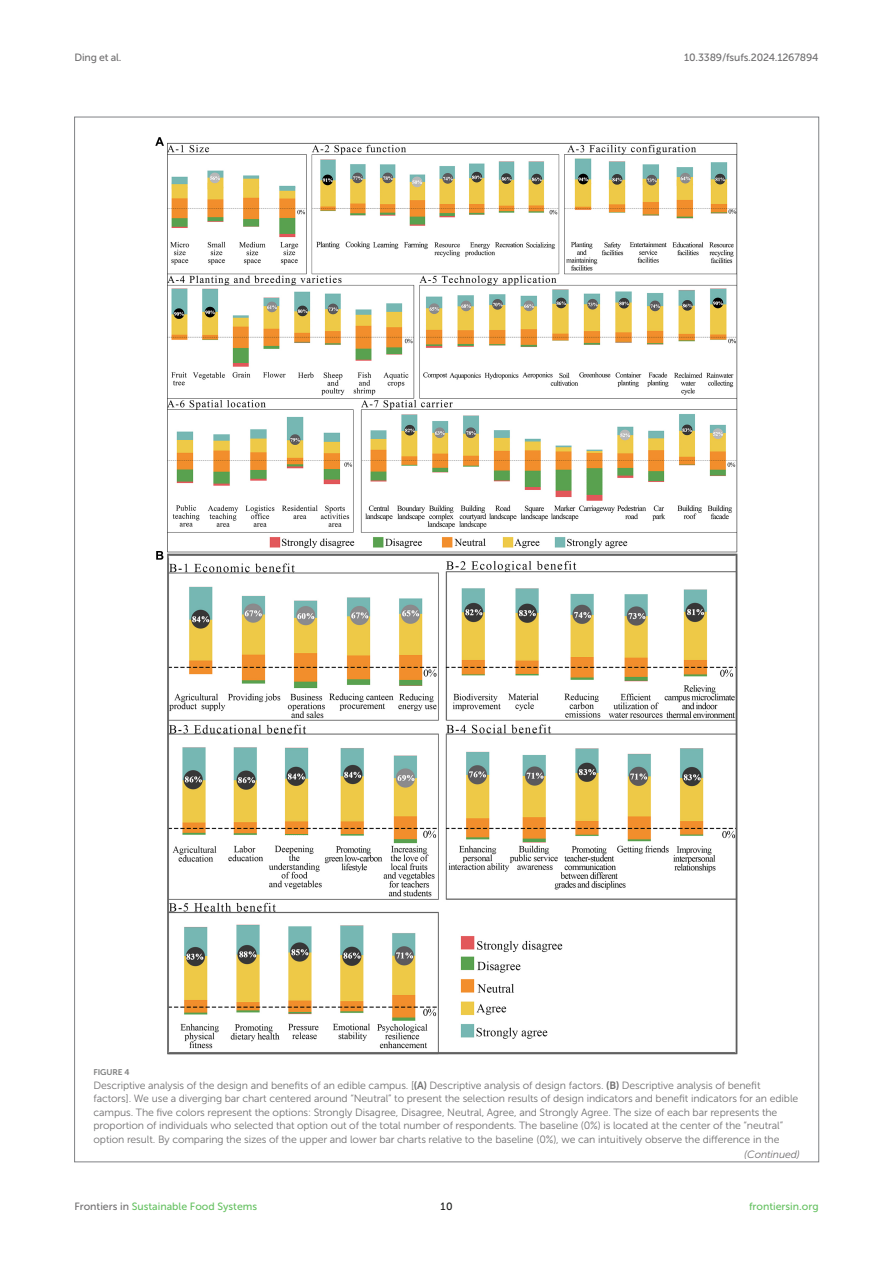
<style>
.page{position:relative;width:893px;height:1263px;background:#fff}
.page>*{position:absolute;margin:0;border:0;box-sizing:border-box;transform-origin:0 0}
.FIG_LEG{font:10.5px/13.5px "Museo Sans 300";letter-spacing:-.01em;color:#706f70}
.t1{font:10.5px "Museo Sans 500";color:#65c161}
.t2{font:10.5px "Museo Sans 500";letter-spacing:-.015em;color:#706f70}
.FIG_Continued{font:italic 10.5px "Museo Sans 300";letter-spacing:-.01em;color:#706f70}
.t3{font:10.5px "Museo Sans 500";color:#1b1c1b}
.FIG_HD{font:8.25px "Museo Sans 700";letter-spacing:-.01em;color:#7e7f7f}
.s1{font-family:"Museo Sans 700"}
.s2{color:#706f70}
</style>
<div class="page">
<img style="left:155px;top:137px;width:583px;height:918px">
<p class="t2" style="left:74px;top:51px;width:49px">Ding et al.</p>
<p class="t2" style="left:684px;top:51px;width:136px">10.3389/fsufs.2024.1267894</p>
<p class="FIG_HD" style="left:94px;top:1068px;width:37px">FIGURE 4</p>
<p class="FIG_LEG" style="left:94px;top:1079px;width:706px">Descriptive analysis of the design and benefits of an edible campus. [<span class="s1">(A)</span> Descriptive analysis of design factors. <span class="s1">(B)</span> Descriptive analysis of benefit factors]. We use a diverging bar chart centered around “Neutral” to present the selection results of design indicators and benefit indicators for an edible campus. The five colors represent the options: Strongly Disagree, Disagree, Neutral, Agree, and Strongly Agree. The size of each bar represents the proportion of individuals who selected that option out of the total number of respondents. The baseline (0%) is located at the center of the “neutral” option result. By comparing the sizes of the upper and lower bar charts relative to the baseline (0%), we can intuitively observe the difference in the</p>
<p class="FIG_Continued" style="left:744px;top:1149px;width:57px">(Continued)</p>
<p class="t1" style="left:74px;top:1200px;width:184px"><span class="s2">Frontiers in</span> Sustainable Food Systems</p>
<p class="t3" style="left:440px;top:1200px;width:14px">10</p>
<p class="t1" style="left:749px;top:1200px;width:71px">frontiersin.org</p>
</div>
